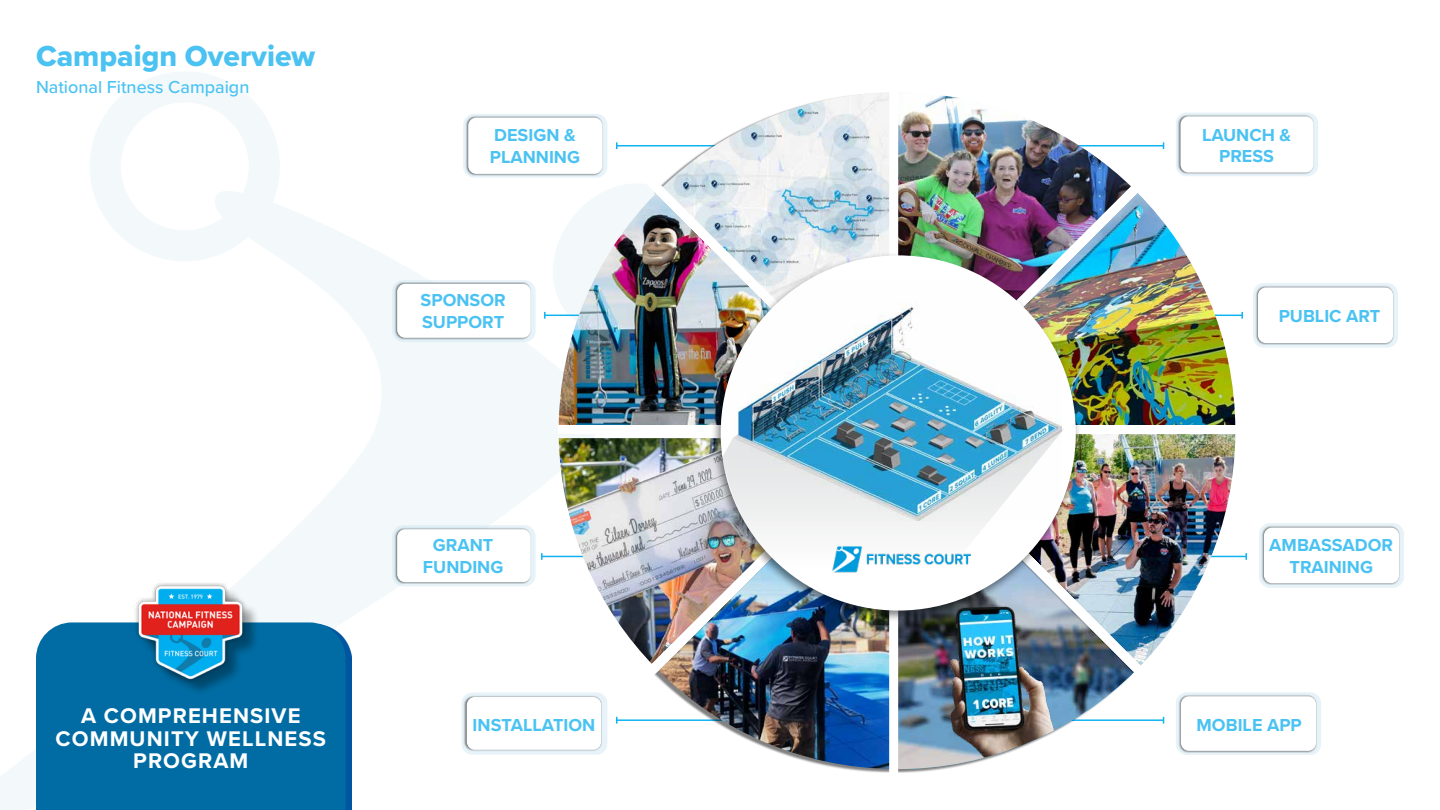
<style>
.page{position:relative;width:1440px;height:810px;background:#fff}
.page>*{position:absolute;margin:0;border:0;box-sizing:border-box;transform-origin:0 0}
.t1{font:30px "Proxima Nova Extrabld";color:#4ac2f2}
.t2{font:700 22px/22.2px "Proxima Nova";letter-spacing:.05em;color:#fff;text-align:center}
.t3{font:700 18px/21.6px "Proxima Nova";color:#4ac2f2;text-align:center}
.t4{font:500 18px "Proxima Nova";color:#4ac2f2}
</style>
<div class="page">
<svg style="left:0;top:72px;width:600px;height:738px"></svg>
<div style="left:36px;top:622px;width:310px;height:188px;background:#006ca3"></div>
<hr style="left:617px;top:145px;width:155px;height:1px;background:#0fb3f2">
<svg style="left:616px;top:142px;width:2px;height:7px"></svg>
<hr style="left:1008px;top:145px;width:156px;height:1px;background:#0fb3f2">
<div style="left:463px;top:114px;width:144px;height:64px;background:#e4f0f5;border-radius:11px"></div>
<div style="left:1176px;top:112px;width:142px;height:64px;background:#e7f3f8;border-radius:11px"></div>
<img style="left:659px;top:92px;width:230px;height:74px">
<img style="left:898px;top:95px;width:237px;height:71px">
<div style="left:1177px;top:114px;width:138px;height:60px;background:#000;opacity:.5"></div>
<div style="left:1181px;top:116px;width:132px;height:57px;background:#fff;border-radius:8px"></div>
<div style="left:465px;top:116px;width:138px;height:60px;background:#000;opacity:.5"></div>
<div style="left:468px;top:118px;width:134px;height:56px;background:#fff;border-radius:8px"></div>
<img style="left:1158px;top:167px;width:246px;height:588px">
<div style="left:558px;top:425px;width:686px;height:9px;background:#fff"></div>
<img style="left:357px;top:166px;width:801px;height:644px">
<div style="left:889px;top:85px;width:9px;height:694px;background:#fff"></div>
<div style="left:710px;top:252px;width:371px;height:371px;background:#000;opacity:.5"></div>
<div style="left:721px;top:255px;width:355px;height:356px;background:#fff;border-radius:50%"></div>
<img style="left:722px;top:428px;width:343px;height:187px">
<img style="left:729px;top:280px;width:332px;height:241px">
<img style="left:867px;top:551px;width:108px;height:15px">
<img style="left:827px;top:544px;width:40px;height:31px">
<img style="left:119px;top:558px;width:144px;height:144px">
<h1 class="t1" style="left:36px;top:34px;width:281px">Campaign Overview</h1>
<p class="t4" style="left:36px;top:74px;width:215px">National Fitness Campaign</p>
<p class="t2" style="left:56px;top:704px;width:272px">A COMPREHENSIVE<br>COMMUNITY WELLNESS<br>PROGRAM</p>
<p class="t3" style="left:490px;top:124px;width:92px;text-align:left">DESIGN &amp;<br>PLANNING</p>
<p class="t3" style="left:421px;top:289px;width:87px;text-align:left">SPONSOR<br>SUPPORT</p>
<p class="t3" style="left:423px;top:534px;width:82px">GRANT<br>FUNDING</p>
<p class="t3" style="left:473px;top:713px;width:124px">INSTALLATION</p>
<p class="t3" style="left:1202px;top:124px;width:91px">LAUNCH &amp;<br>PRESS</p>
<p class="t3" style="left:1279px;top:305px;width:103px">PUBLIC ART</p>
<p class="t3" style="left:1269px;top:534px;width:125px">AMBASSADOR<br>TRAINING</p>
<p class="t3" style="left:1197px;top:714px;width:107px">MOBILE APP</p>
</div>
